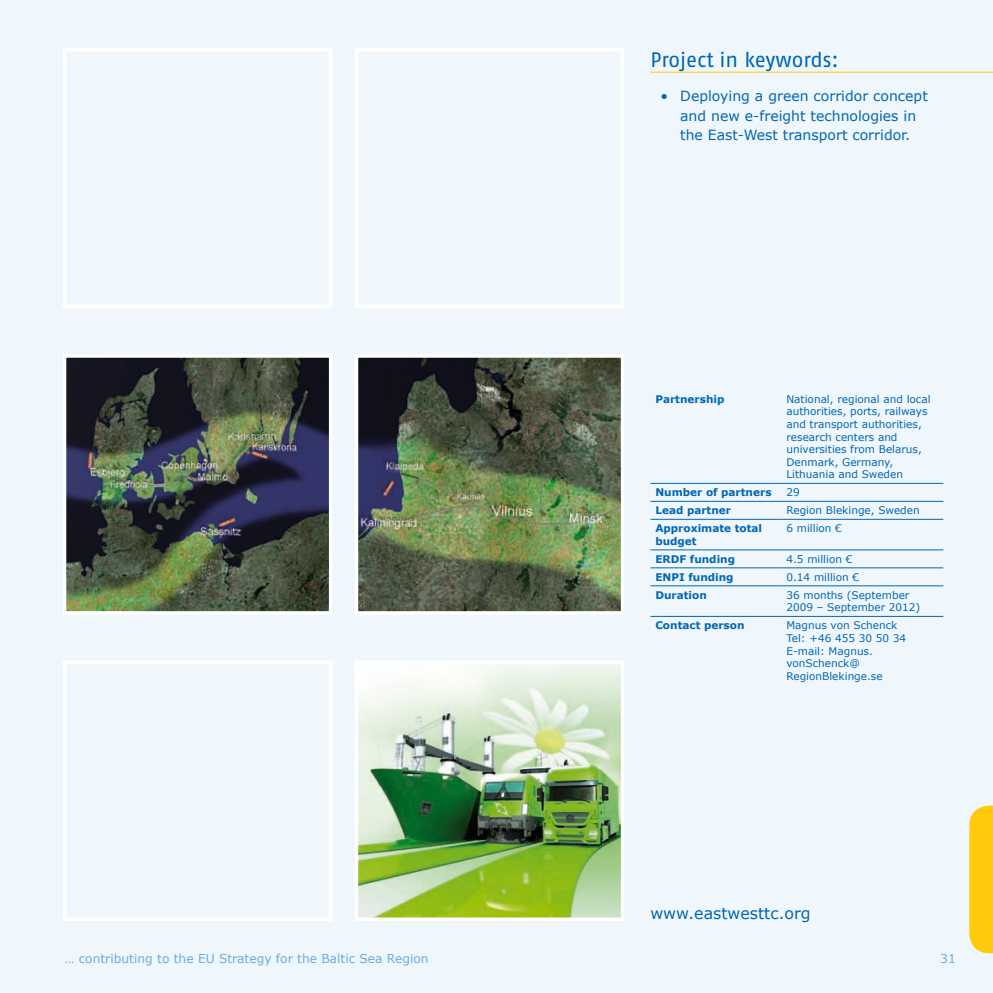
<style>
.page{position:relative;width:993px;height:993px;background:#fff}
.page>*{position:absolute;margin:0;border:0;box-sizing:border-box;transform-origin:0 0}
.t1{font:21px "Fago No LV";letter-spacing:-.005em;color:#0166b3}
.t2{font:15.75px "Verdana";color:#0166b3}
.t3{font:14px/19.2px "Verdana";color:#0166b3;text-align:center}
.t4{font:12.25px "Verdana";color:#6cacdd}
.t5{font:10.5px/12.6px "Verdana";color:#0166b3}
.t6{font:700 10.5px/12.6px "Verdana";color:#0166b3}
</style>
<div class="page">
<div style="left:0;top:0;width:992px;height:992px;background:#f0f7fc"></div>
<svg style="left:969px;top:805px;width:23px;height:147px"></svg>
<hr style="left:650px;top:72px;width:342px;height:1px;background:#feca0a">
<hr style="left:650px;top:483px;width:131px;height:1px;background:#0166b3">
<hr style="left:781px;top:483px;width:162px;height:1px;background:#0166b3">
<hr style="left:650px;top:501px;width:131px;height:1px;background:#0166b3">
<hr style="left:781px;top:501px;width:162px;height:1px;background:#0166b3">
<hr style="left:650px;top:519px;width:131px;height:1px;background:#0166b3">
<hr style="left:781px;top:519px;width:162px;height:1px;background:#0166b3">
<hr style="left:650px;top:549px;width:131px;height:1px;background:#0166b3">
<hr style="left:781px;top:549px;width:162px;height:1px;background:#0166b3">
<hr style="left:650px;top:567px;width:131px;height:1px;background:#0166b3">
<hr style="left:781px;top:567px;width:162px;height:1px;background:#0166b3">
<hr style="left:650px;top:585px;width:131px;height:1px;background:#0166b3">
<hr style="left:781px;top:585px;width:162px;height:1px;background:#0166b3">
<hr style="left:650px;top:616px;width:131px;height:1px;background:#0166b3">
<hr style="left:781px;top:616px;width:162px;height:1px;background:#0166b3">
<div style="left:63px;top:48px;width:269px;height:260px;border:4px solid #fff"></div>
<img style="left:63px;top:354px;width:561px;height:260px">
<img style="left:359px;top:665px;width:260px;height:250px">
<div style="left:354px;top:660px;width:270px;height:260px;border:4px solid #fff"></div>
<div style="left:63px;top:660px;width:269px;height:260px;border:4px solid #fff"></div>
<div style="left:354px;top:48px;width:270px;height:260px;border:4px solid #fff"></div>
<h1 class="t1" style="left:650px;top:48px;width:190px">Project in keywords:</h1>
<h3 class="t3" style="left:660px;top:86px;width:269px">• Deploying a green corridor concept and new e-freight technologies in<br>the East-West transport corridor.</h3>
<p class="t6" style="left:655px;top:392px;width:71px">Partnership</p>
<p class="t5" style="left:786px;top:392px;width:146px">National, regional and local authorities, ports, railways and transport authorities, research centers and universities from Belarus,<br>Denmark, Germany,<br>Lithuania and Sweden</p>
<p class="t6" style="left:655px;top:486px;width:118px">Number of partners</p>
<p class="t5" style="left:786px;top:485px;width:15px">29</p>
<p class="t6" style="left:655px;top:504px;width:77px">Lead partner</p>
<p class="t5" style="left:786px;top:503px;width:135px">Region Blekinge, Sweden</p>
<p class="t6" style="left:655px;top:522px;width:108px">Approximate total budget</p>
<p class="t5" style="left:786px;top:521px;width:57px">6 million €</p>
<p class="t6" style="left:655px;top:552px;width:81px">ERDF funding</p>
<p class="t5" style="left:786px;top:552px;width:67px">4.5 million €</p>
<p class="t6" style="left:655px;top:570px;width:80px">ENPI funding</p>
<p class="t5" style="left:786px;top:570px;width:74px">0.14 million €</p>
<p class="t6" style="left:655px;top:588px;width:53px">Duration</p>
<p class="t5" style="left:786px;top:588px;width:135px">36 months (September<br>2009 – September 2012)</p>
<p class="t6" style="left:655px;top:619px;width:91px">Contact person</p>
<p class="t5" style="left:786px;top:618px;width:121px">Magnus von Schenck<br>Tel: +46 455 30 50 34<br>E-mail: Magnus. vonSchenck@<br>RegionBlekinge.se</p>
<h2 class="t2" style="left:650px;top:902px;width:162px">www.eastwesttc.org</h2>
<p class="t4" style="left:64px;top:950px;width:365px">… contributing to the EU Strategy for the Baltic Sea Region</p>
<p class="t4" style="left:939px;top:950px;width:17px">31</p>
</div>
